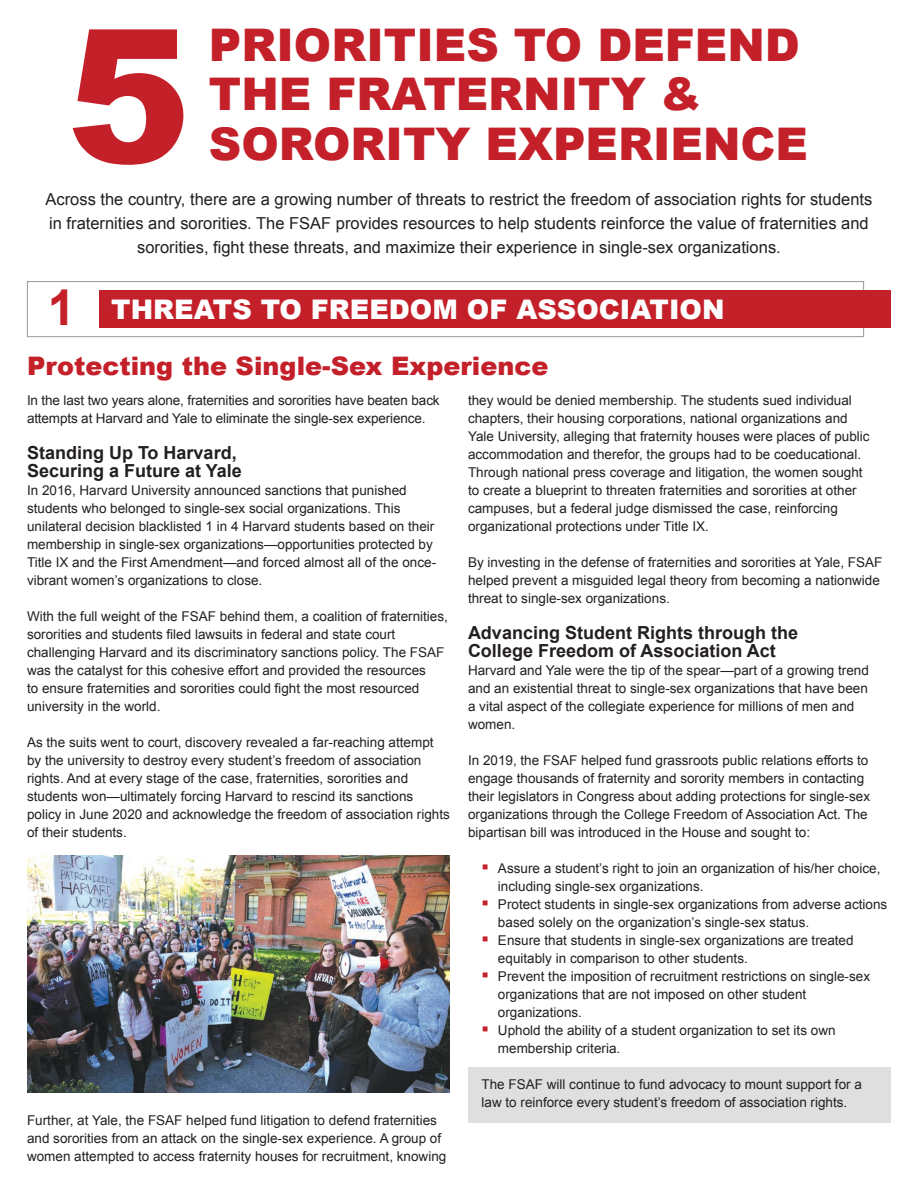
<style>
.page{position:relative;width:918px;height:1188px;background:#fff}
.page>*{position:absolute;margin:0;border:0;box-sizing:border-box;transform-origin:0 0}
.t1{font:700 49.5px "Arial";color:#c4202a}
.t2{font:900 45px/49.5px "Arial";color:#c4202a}
.t3{font:900 27px "Arial";color:#fff}
.t4{font:900 25.5px "Arial";color:#c4202a}
.t5{font:700 18px "Arial";color:#231f20}
.t6{font:16.5px/24px "Arial";color:#231f20;text-align:center}
.t7{font:13.5px/18px "Arial";color:#231f20}
.s1{color:#c4202a}
</style>
<div class="page">
<div style="left:468px;top:1067px;width:423px;height:56px;background:#dfdfdf"></div>
<div style="left:27px;top:281px;width:837px;height:56px;border:1px solid #979899"></div>
<div style="left:100px;top:290px;width:791px;height:37px;background:#c4202a"></div>
<img style="left:27px;top:856px;width:423px;height:237px">
<svg style="left:73px;top:29px;width:110px;height:136px"></svg>
<p class="t2" style="left:209px;top:19px;width:601px">PRIORITIES TO DEFEND<br>THE FRATERNITY &amp;<br>SORORITY EXPERIENCE</p>
<p class="t6" style="left:46px;top:187px;width:828px">Across the country, there are a growing number of threats to restrict the freedom of association rights for students in fraternities and sororities. The FSAF provides resources to help students reinforce the value of fraternities and sororities, fight these threats, and maximize their experience in single-sex organizations.</p>
<p class="t1" style="left:48px;top:274px;width:29px">1</p>
<p class="t4" style="left:27px;top:347px;width:523px">Protecting the Single-Sex Experience</p>
<p class="t3" style="left:111px;top:289px;width:615px">THREATS TO FREEDOM OF ASSOCIATION</p>
<p class="t7" style="left:27px;top:392px;width:414px">In the last two years alone, fraternities and sororities have beaten back attempts at Harvard and Yale to eliminate the single-sex experience.</p>
<p class="t5" style="left:27px;top:441px;width:211px">Standing Up To Harvard,</p>
<p class="t5" style="left:27px;top:459px;width:216px">Securing a Future at Yale</p>
<p class="t7" style="left:27px;top:482px;width:411px">In 2016, Harvard University announced sanctions that punished students who belonged to single-sex social organizations. This unilateral decision blacklisted 1 in 4 Harvard students based on their membership in single-sex organizations—opportunities protected by Title IX and the First Amendment—and forced almost all of the once&shy;vibrant women’s organizations to close.</p>
<p class="t7" style="left:27px;top:608px;width:422px">With the full weight of the FSAF behind them, a coalition of fraternities, sororities and students filed lawsuits in federal and state court challenging Harvard and its discriminatory sanctions policy. The FSAF was the catalyst for this cohesive effort and provided the resources<br>to ensure fraternities and sororities could fight the most resourced university in the world.</p>
<p class="t7" style="left:27px;top:734px;width:424px">As the suits went to court, discovery revealed a far-reaching attempt by the university to destroy every student’s freedom of association rights. And at every stage of the case, fraternities, sororities and students won—ultimately forcing Harvard to rescind its sanctions policy in June 2020 and acknowledge the freedom of association rights of their students.</p>
<p class="t7" style="left:27px;top:1112px;width:421px">Further, at Yale, the FSAF helped fund litigation to defend fraternities and sororities from an attack on the single-sex experience. A group of women attempted to access fraternity houses for recruitment, knowing</p>
<p class="t7" style="left:468px;top:392px;width:403px">they would be denied membership. The students sued individual chapters, their housing corporations, national organizations and Yale University, alleging that fraternity houses were places of public accommodation and therefor, the groups had to be coeducational.<br>Through national press coverage and litigation, the women sought to create a blueprint to threaten fraternities and sororities at other campuses, but a federal judge dismissed the case, reinforcing organizational protections under Title IX.</p>
<p class="t7" style="left:468px;top:554px;width:416px">By investing in the defense of fraternities and sororities at Yale, FSAF helped prevent a misguided legal theory from becoming a nationwide threat to single-sex organizations.</p>
<p class="t5" style="left:468px;top:621px;width:332px">Advancing Student Rights through the</p>
<p class="t5" style="left:468px;top:639px;width:309px">College Freedom of Association Act</p>
<p class="t7" style="left:468px;top:662px;width:402px">Harvard and Yale were the tip of the spear—part of a growing trend and an existential threat to single-sex organizations that have been a vital aspect of the collegiate experience for millions of men and women.</p>
<p class="t7" style="left:468px;top:752px;width:404px">In 2019, the FSAF helped fund grassroots public relations efforts to engage thousands of fraternity and sorority members in contacting their legislators in Congress about adding protections for single-sex organizations through the College Freedom of Association Act. The bipartisan bill was introduced in the House and sought to:</p>
<p class="t7" style="left:498px;top:860px;width:384px;text-indent:-16px"><span class="s1">▪</span> Assure a student’s right to join an organization of his/her choice, including single-sex organizations.</p>
<p class="t7" style="left:498px;top:896px;width:391px;text-indent:-16px"><span class="s1">▪</span> Protect students in single-sex organizations from adverse actions based solely on the organization’s single-sex status.</p>
<p class="t7" style="left:498px;top:932px;width:357px;text-indent:-16px"><span class="s1">▪</span> Ensure that students in single-sex organizations are treated equitably in comparison to other students.</p>
<p class="t7" style="left:498px;top:968px;width:374px;text-indent:-16px"><span class="s1">▪</span> Prevent the imposition of recruitment restrictions on single-sex organizations that are not imposed on other student organizations.</p>
<p class="t7" style="left:498px;top:1022px;width:339px;text-indent:-16px"><span class="s1">▪</span> Uphold the ability of a student organization to set its own membership criteria.</p>
<p class="t7" style="left:482px;top:1076px;width:382px">The FSAF will continue to fund advocacy to mount support for a</p>
<p class="t7" style="left:482px;top:1094px;width:367px">law to reinforce every student’s freedom of association rights.</p>
</div>
